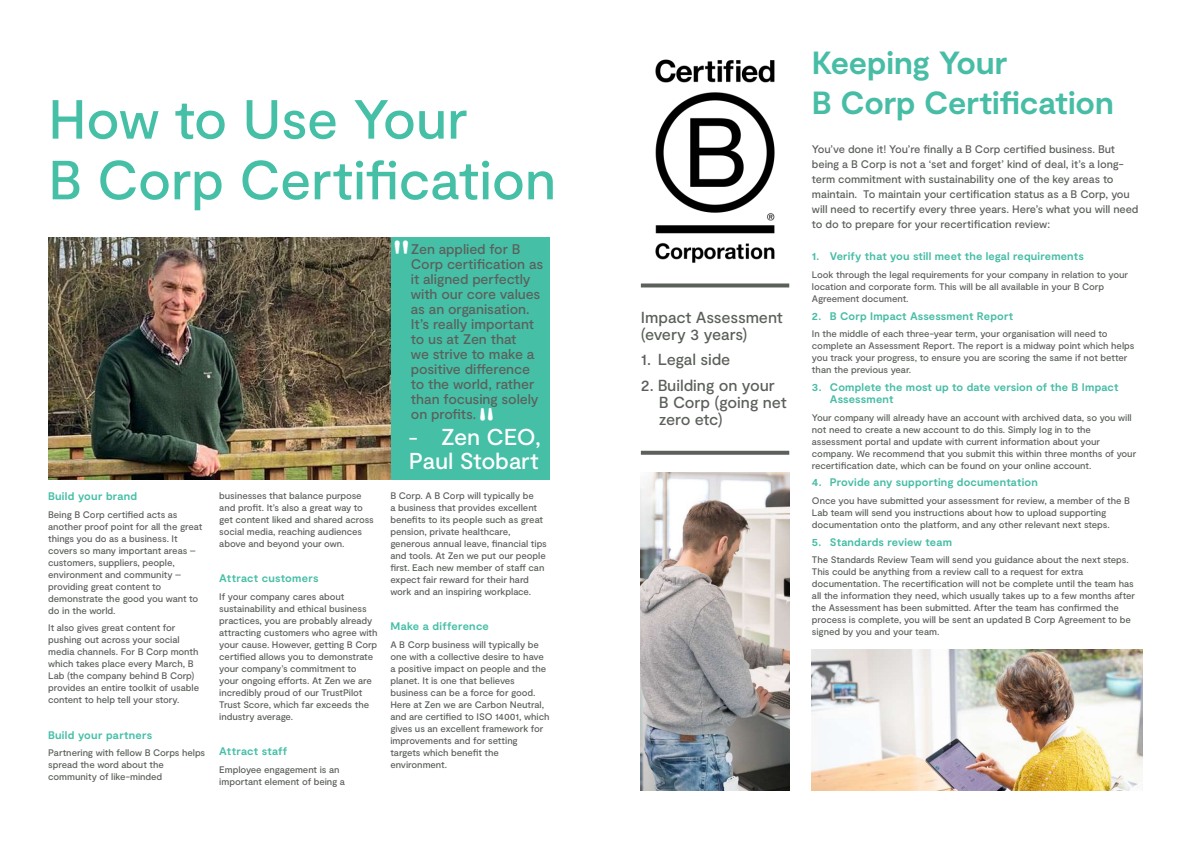
<style>
.page{position:relative;width:1191px;height:842px;background:#fff}
.page>*{position:absolute;margin:0;border:0;box-sizing:border-box;transform-origin:0 0}
.t1{font:500 55px/60.7px "Moderat";letter-spacing:-.005em;color:#46bfa7}
.t2{font:500 49px "Moderat";color:#fff}
.t3{font:700 32px/39.8px "Moderat";letter-spacing:-.005em;color:#47bda6}
.t4{font:500 23px/24px "Moderat";letter-spacing:-.005em;color:#fff}
.t5{font:500 16px/17px "Moderat";letter-spacing:-.01em;color:#5b605a}
.t6{font:500 14px/15px "Moderat";letter-spacing:-.005em;color:#5b605a}
.t7{font:500 11px/15px "Moderat";letter-spacing:-.005em;color:#5b605a}
.t8{font:700 11px/12px "Moderat";letter-spacing:.015em;color:#47bda6}
.t9{font:700 11px "Moderat";letter-spacing:.025em;color:#46bfa7}
.t10{font:500 9.5px/12px "Moderat";letter-spacing:-.005em;color:#5b605a}
.s1{font-size:20px}
</style>
<div class="page">
<div style="left:390px;top:237px;width:160px;height:242px;background:#46bfa7"></div>
<img style="left:48px;top:237px;width:342px;height:242px">
<img style="left:641px;top:472px;width:148px;height:319px">
<img style="left:812px;top:649px;width:330px;height:142px">
<svg style="left:641px;top:451px;width:148px;height:4px"></svg>
<svg style="left:641px;top:283px;width:148px;height:4px"></svg>
<img style="left:655px;top:59px;width:120px;height:204px">
<h1 class="t1" style="left:48px;top:91px;width:509px">How to Use Your<br>B Corp Certification</h1>
<h2 class="t2" style="left:393px;top:229px;width:19px">"</h2>
<h3 class="t6" style="left:411px;top:242px;width:134px">Zen applied for B<br>Corp certification as it aligned perfectly with our core values as an organisation.<br>It’s really important to us at Zen that<br>we strive to make a positive difference to the world, rather than focusing solely on profits.</h3>
<p class="t9" style="left:48px;top:490px;width:90px">Build your brand</p>
<p class="t10" style="left:48px;top:509px;width:155px">Being B Corp certified acts as another proof point for all the great things you do as a business. It covers so many important areas – customers, suppliers, people, environment and community – providing great content to demonstrate the good you want to do in the world.</p>
<p class="t10" style="left:48px;top:622px;width:152px">It also gives great content for pushing out across your social media channels. For B Corp month which takes place every March, B<br>Lab (the company behind B Corp) provides an entire toolkit of usable content to help tell your story.</p>
<p class="t9" style="left:48px;top:728px;width:106px">Build your partners</p>
<p class="t10" style="left:48px;top:747px;width:158px">Partnering with fellow B Corps helps spread the word about the community of like-minded</p>
<p class="t10" style="left:219px;top:490px;width:156px">businesses that balance purpose and profit. It’s also a great way to get content liked and shared across social media, reaching audiences above and beyond your own.</p>
<p class="t9" style="left:219px;top:572px;width:101px">Attract customers</p>
<p class="t10" style="left:219px;top:591px;width:160px">If your company cares about sustainability and ethical business practices, you are probably already attracting customers who agree with your cause. However, getting B Corp certified allows you to demonstrate your company’s commitment to your ongoing efforts. At Zen we are incredibly proud of our TrustPilot<br>Trust Score, which far exceeds the industry average.</p>
<p class="t9" style="left:219px;top:745px;width:70px">Attract staff</p>
<p class="t10" style="left:219px;top:764px;width:127px">Employee engagement is an important element of being a</p>
<h3 class="t4" style="left:409px;top:426px;width:134px"><span class="s1">-</span> Zen CEO,<br>Paul Stobart</h3>
<p class="t10" style="left:390px;top:490px;width:158px">B Corp. A B Corp will typically be<br>a business that provides excellent benefits to its people such as great pension, private healthcare, generous annual leave, financial tips and tools. At Zen we put our people first. Each new member of staff can expect fair reward for their hard work and an inspiring workplace.</p>
<p class="t9" style="left:390px;top:620px;width:100px">Make a difference</p>
<p class="t10" style="left:390px;top:639px;width:161px">A B Corp business will typically be one with a collective desire to have a positive impact on people and the planet. It is one that believes business can be a force for good.<br>Here at Zen we are Carbon Neutral, and are certified to ISO 14001, which gives us an excellent framework for improvements and for setting targets which benefit the environment.</p>
<h3 class="t5" style="left:641px;top:309px;width:143px">Impact Assessment (every 3 years)</h3>
<h3 class="t5" style="left:641px;top:352px;width:91px">1. Legal side</h3>
<h3 class="t5" style="left:659px;top:377px;width:129px;text-indent:-18px">2. Building on your<br>B Corp (going net zero etc)</h3>
<h3 class="t3" style="left:812px;top:44px;width:303px">Keeping Your<br>B Corp Certification</h3>
<p class="t7" style="left:812px;top:142px;width:328px">You’ve done it! You’re finally a B Corp certified business. But being a B Corp is not a ‘set and forget’ kind of deal, it’s a long&shy;term commitment with sustainability one of the key areas to maintain. To maintain your certification status as a B Corp, you will need to recertify every three years. Here’s what you will need to do to prepare for your recertification review:</p>
<p class="t8" style="left:812px;top:251px;width:273px">1. Verify that you still meet the legal requirements</p>
<p class="t10" style="left:812px;top:269px;width:317px">Look through the legal requirements for your company in relation to your location and corporate form. This will be all available in your B Corp<br>Agreement document.</p>
<p class="t8" style="left:812px;top:310px;width:203px">2. B Corp Impact Assessment Report</p>
<p class="t10" style="left:812px;top:328px;width:324px">In the middle of each three-year term, your organisation will need to complete an Assessment Report. The report is a midway point which helps you track your progress, to ensure you are scoring the same if not better than the previous year.</p>
<p class="t8" style="left:830px;top:382px;width:290px;text-indent:-18px">3. Complete the most up to date version of the B Impact<br>Assessment</p>
<p class="t10" style="left:812px;top:412px;width:326px">Your company will already have an account with archived data, so you will not need to create a new account to do this. Simply log in to the assessment portal and update with current information about your company. We recommend that you submit this within three months of your recertification date, which can be found on your online account.</p>
<p class="t8" style="left:812px;top:477px;width:227px">4. Provide any supporting documentation</p>
<p class="t10" style="left:812px;top:495px;width:319px">Once you have submitted your assessment for review, a member of the B<br>Lab team will send you instructions about how to upload supporting documentation onto the platform, and any other relevant next steps.</p>
<p class="t8" style="left:812px;top:536px;width:141px">5. Standards review team</p>
<p class="t10" style="left:812px;top:554px;width:325px">The Standards Review Team will send you guidance about the next steps.<br>This could be anything from a review call to a request for extra documentation. The recertification will not be complete until the team has all the information they need, which usually takes up to a few months after the Assessment has been submitted. After the team has confirmed the process is complete, you will be sent an updated B Corp Agreement to be signed by you and your team.</p>
</div>
